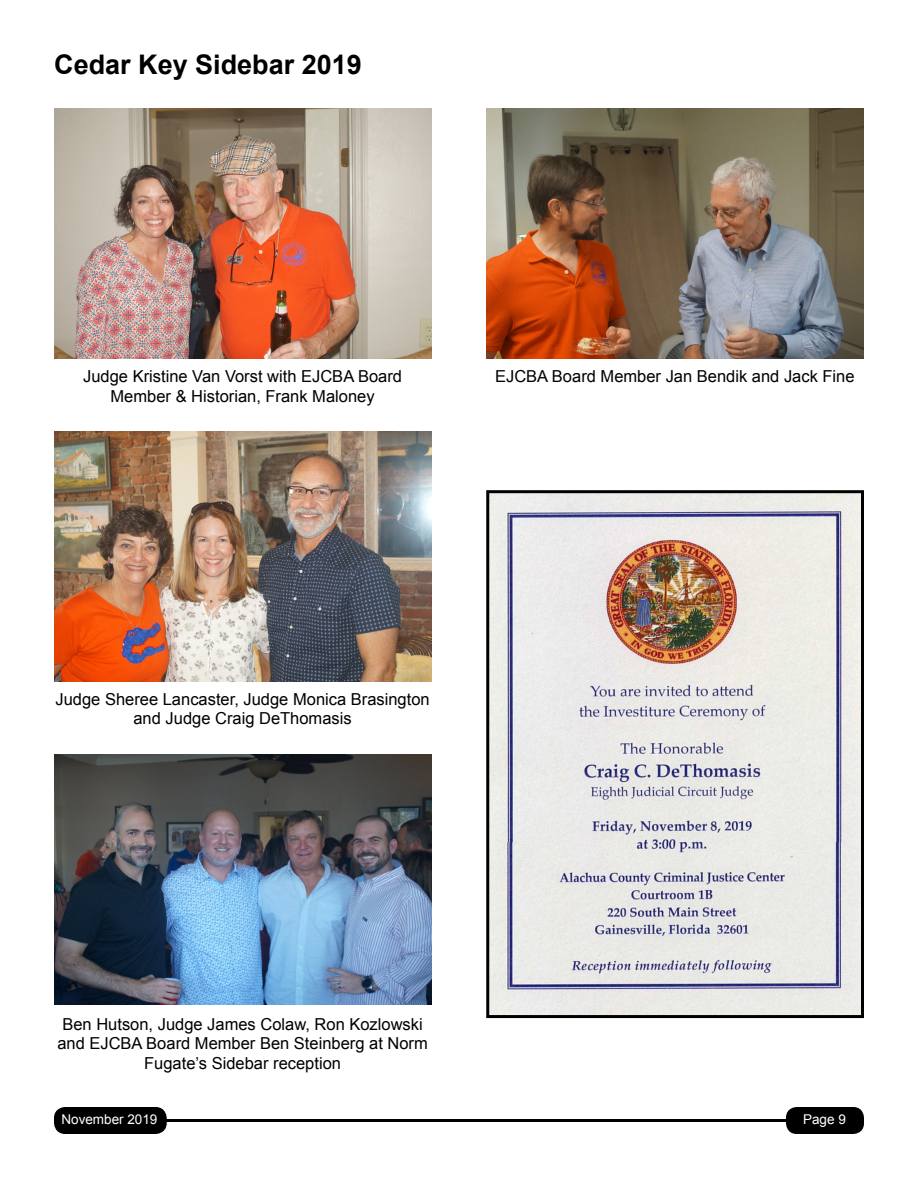
<style>
.page{position:relative;width:918px;height:1188px;background:#fff}
.page>*{position:absolute;margin:0;border:0;box-sizing:border-box;transform-origin:0 0}
.t1{font:700 27px "Arial";color:#000}
.t2{font:16.5px/19.8px "Arial";color:#000;text-align:center}
.t3{font:13.5px "Arial";color:#fff}
</style>
<div class="page">
<div style="left:55px;top:1108px;width:111px;height:25px;background:#000;border-radius:10px"></div>
<div style="left:54px;top:1107px;width:113px;height:27px;border:2px solid #000;border-radius:10px"></div>
<div style="left:786px;top:1107px;width:78px;height:27px;background:#000;border-radius:11px"></div>
<hr style="left:81px;top:1119px;width:736px;height:3px;background:#000">
<img style="left:54px;top:108px;width:378px;height:251px">
<img style="left:55px;top:432px;width:376px;height:249px">
<img style="left:54px;top:754px;width:378px;height:251px">
<img style="left:486px;top:108px;width:378px;height:251px">
<img style="left:490px;top:494px;width:370px;height:520px">
<div style="left:486px;top:490px;width:378px;height:528px;border:3px solid #000"></div>
<h1 class="t1" style="left:54px;top:46px;width:309px">Cedar Key Sidebar 2019</h1>
<p class="t2" style="left:83px;top:366px;width:320px">Judge Kristine Van Vorst with EJCBA Board<br>Member &amp; Historian, Frank Maloney</p>
<p class="t2" style="left:495px;top:366px;width:361px">EJCBA Board Member Jan Bendik and Jack Fine</p>
<p class="t2" style="left:56px;top:689px;width:376px">Judge Sheree Lancaster, Judge Monica Brasington and Judge Craig DeThomasis</p>
<p class="t2" style="left:57px;top:1014px;width:372px">Ben Hutson, Judge James Colaw, Ron Kozlowski and EJCBA Board Member Ben Steinberg at Norm<br>Fugate’s Sidebar reception</p>
<p class="t3" style="left:61px;top:1111px;width:98px">November 2019</p>
<p class="t3" style="left:803px;top:1111px;width:44px">Page 9</p>
</div>
